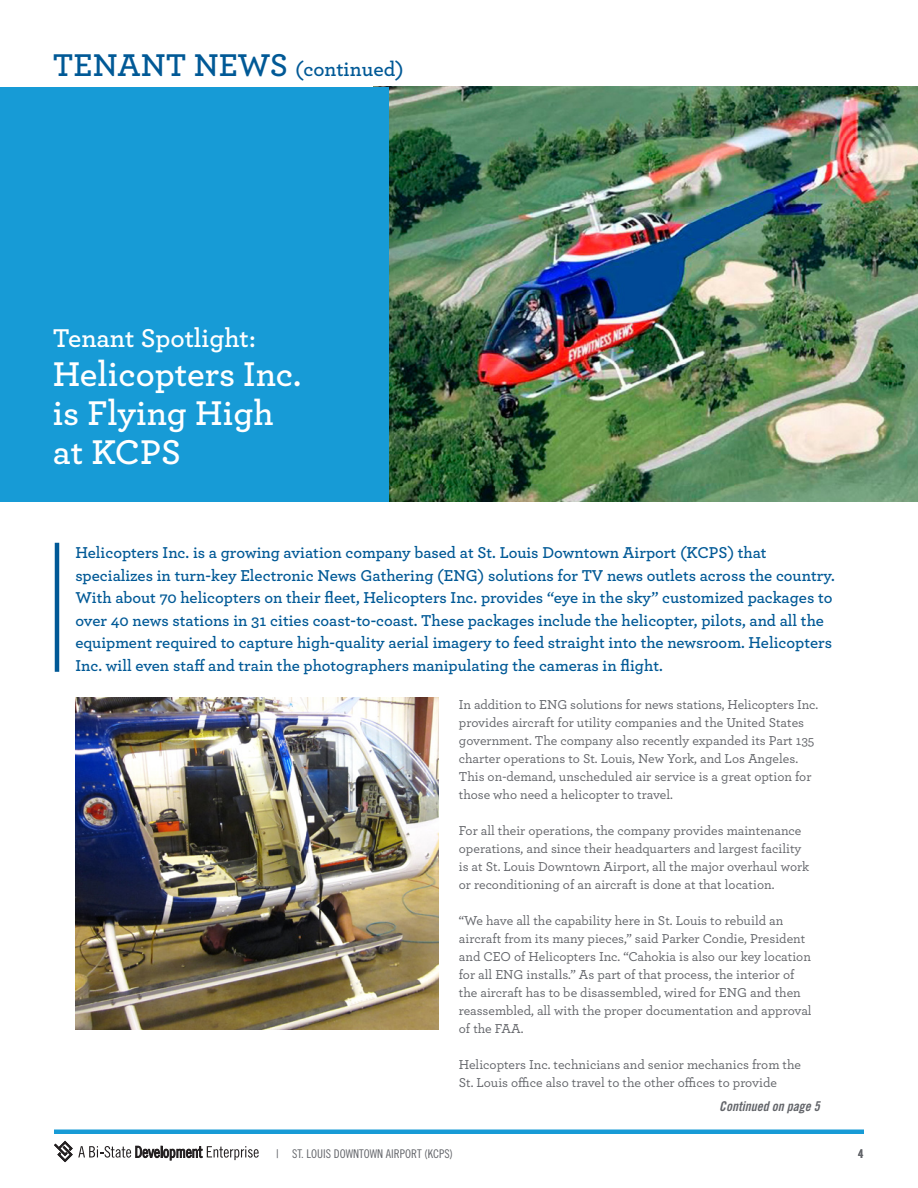
<style>
.page{position:relative;width:918px;height:1188px;background:#fff}
.page>*{position:absolute;margin:0;border:0;box-sizing:border-box;transform-origin:0 0}
.t1{font:600 36px/39px "Archer Pro";color:#fff}
.t2{font:600 27px "Archer Pro";color:#fff}
.t3{font:600 21px "Archer Pro";color:#005996}
.t4{font:600 16.5px/22.5px "Archer Pro";color:#005996}
.t5{font:500 13.5px/18px "Archer Pro";color:#63656a}
.t6{font:13.5px "Trade Gothic LT Std Bd Cn 20 Obl";color:#63656a}
.t7{font:12px "Trade Gothic LT Std Cn 18";color:#63656a}
.t8{font:12px "Trade Gothic LT Std Bd Cn 20";color:#63656a}
.s1{font-size:33px}
</style>
<div class="page">
<hr style="left:54px;top:1130px;width:810px;height:4px;background:#179bd6">
<svg style="left:54px;top:1141px;width:205px;height:21px"></svg>
<hr style="left:55px;top:543px;width:4px;height:129px;background:#005996">
<img style="left:389px;top:87px;width:529px;height:414px">
<div style="left:0;top:87px;width:389px;height:414px;background:#179bd6"></div>
<img style="left:76px;top:698px;width:362px;height:331px">
<p class="t3" style="left:53px;top:53px;width:352px"><span class="s1">TENANT NEWS</span> (continued)</p>
<p class="t2" style="left:53px;top:318px;width:204px">Tenant Spotlight:</p>
<p class="t1" style="left:53px;top:353px;width:250px">Helicopters Inc. is Flying High at KCPS</p>
<p class="t4" style="left:75px;top:541px;width:761px">Helicopters Inc. is a growing aviation company based at St. Louis Downtown Airport (KCPS) that specializes in turn-key Electronic News Gathering (ENG) solutions for TV news outlets across the country.<br>With about 70 helicopters on their fleet, Helicopters Inc. provides “eye in the sky” customized packages to over 40 news stations in 31 cities coast-to-coast. These packages include the helicopter, pilots, and all the equipment required to capture high-quality aerial imagery to feed straight into the newsroom. Helicopters Inc. will even staff and train the photographers manipulating the cameras in flight.</p>
<p class="t5" style="left:459px;top:695px;width:361px">In addition to ENG solutions for news stations, Helicopters Inc. provides aircraft for utility companies and the United States government. The company also recently expanded its Part 135 charter operations to St. Louis, New York, and Los Angeles.<br>This on-demand, unscheduled air service is a great option for those who need a helicopter to travel.</p>
<p class="t5" style="left:459px;top:821px;width:352px">For all their operations, the company provides maintenance operations, and since their headquarters and largest facility is at St. Louis Downtown Airport, all the major overhaul work or reconditioning of an aircraft is done at that location.</p>
<p class="t5" style="left:459px;top:911px;width:354px">“We have all the capability here in St. Louis to rebuild an aircraft from its many pieces,” said Parker Condie, President and CEO of Helicopters Inc. “Cahokia is also our key location for all ENG installs.” As part of that process, the interior of the aircraft has to be disassembled, wired for ENG and then reassembled, all with the proper documentation and approval of the FAA.</p>
<p class="t5" style="left:459px;top:1055px;width:344px">Helicopters Inc. technicians and senior mechanics from the<br>St. Louis office also travel to the other offices to provide</p>
<p class="t7" style="left:276px;top:1146px;width:178px">| ST. LOUIS DOWNTOWN AIRPORT (KCPS)</p>
<p class="t6" style="left:719px;top:1098px;width:102px">Continued on page 5</p>
<p class="t8" style="left:858px;top:1146px;width:7px">4</p>
</div>
